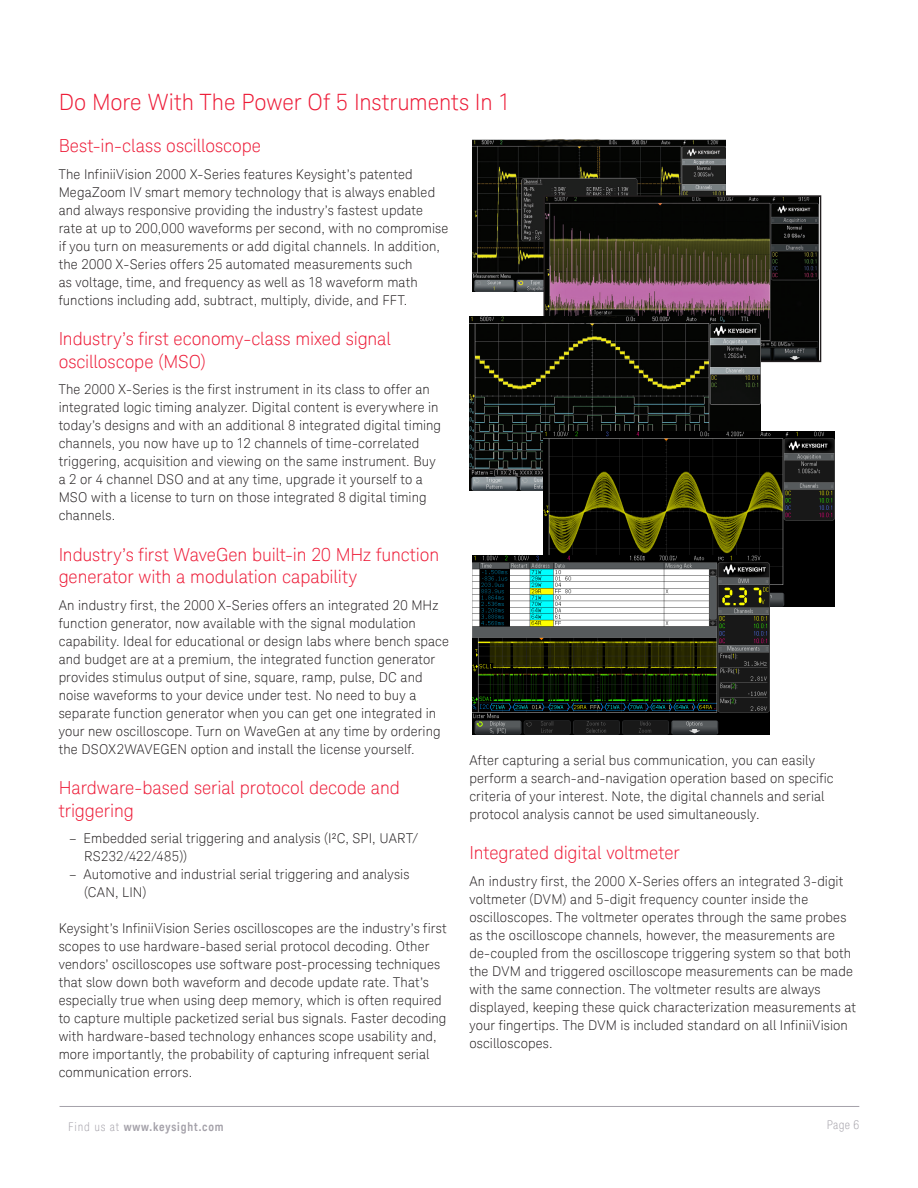
<style>
.page{position:relative;width:918px;height:1188px;background:#fff}
.page>*{position:absolute;margin:0;border:0;box-sizing:border-box;transform-origin:0 0}
.K_Heading_1{font:300 22.5px "Keysight Sans";letter-spacing:-.005em;color:#ed1a36}
.K_Heading_2{font:300 18px/22.5px "Keysight Sans";letter-spacing:-.005em;color:#ed1a36}
.K_Body_Text{font:300 13.5px/18px "Keysight Sans";letter-spacing:.01em;color:#231f20}
.t1{font:700 12px "Keysight Sans Condensed";letter-spacing:.07em;color:#a4a1a9}
.t2{font:300 condensed 12px "Keysight Sans";color:#a4a1a9}
.s1{font-family:"Keysight Sans";font-weight:300;font-stretch:condensed}
</style>
<div class="page">
<hr style="left:60px;top:1106px;width:799px;height:1px;background:#a4a1a9">
<img style="left:472px;top:139px;width:253px;height:152px">
<svg style="left:543px;top:195px;width:279px;height:168px;background:#392d2c"></svg>
<img style="left:469px;top:316px;width:291px;height:175px">
<img style="left:543px;top:432px;width:291px;height:174px">
<img style="left:472px;top:556px;width:298px;height:178px">
<p class="K_Heading_1" style="left:59px;top:89px;width:454px">Do More With The Power Of 5 Instruments In 1</p>
<p class="K_Heading_2" style="left:59px;top:135px;width:204px">Best-in-class oscilloscope</p>
<p class="K_Body_Text" style="left:59px;top:165px;width:391px">The InfiniiVision 2000 X-Series features Keysight’s patented MegaZoom IV smart memory technology that is always enabled and always responsive providing the industry’s fastest update rate at up to 200,000 waveforms per second, with no compromise if you turn on measurements or add digital channels. In addition, the 2000 X-Series offers 25 automated measurements such<br>as voltage, time, and frequency as well as 18 waveform math functions including add, subtract, multiply, divide, and FFT.</p>
<p class="K_Heading_2" style="left:59px;top:328px;width:334px">Industry’s first economy-class mixed signal oscilloscope (MSO)</p>
<p class="K_Body_Text" style="left:59px;top:381px;width:384px">The 2000 X-Series is the first instrument in its class to offer an integrated logic timing analyzer. Digital content is everywhere in today’s designs and with an additional 8 integrated digital timing channels, you now have up to 12 channels of time-correlated triggering, acquisition and viewing on the same instrument. Buy a 2 or 4 channel DSO and at any time, upgrade it yourself to a MSO with a license to turn on those integrated 8 digital timing channels.</p>
<p class="K_Heading_2" style="left:59px;top:543px;width:382px">Industry’s first WaveGen built-in 20 MHz function generator with a modulation capability</p>
<p class="K_Body_Text" style="left:59px;top:596px;width:392px">An industry first, the 2000 X-Series offers an integrated 20 MHz function generator, now available with the signal modulation capability. Ideal for educational or design labs where bench space and budget are at a premium, the integrated function generator provides stimulus output of sine, square, ramp, pulse, DC and noise waveforms to your device under test. No need to buy a separate function generator when you can get one integrated in your new oscilloscope. Turn on WaveGen at any time by ordering the DSOX2WAVEGEN option and install the license yourself.</p>
<p class="K_Heading_2" style="left:59px;top:777px;width:343px">Hardware-based serial protocol decode and triggering</p>
<p class="K_Body_Text" style="left:84px;top:830px;width:335px;text-indent:-15px">– Embedded serial triggering and analysis (I²C, SPI, UART/<br>RS232/422/485))</p>
<p class="K_Body_Text" style="left:84px;top:866px;width:327px;text-indent:-15px">– Automotive and industrial serial triggering and analysis (CAN, LIN)</p>
<p class="K_Body_Text" style="left:59px;top:920px;width:390px">Keysight’s InfiniiVision Series oscilloscopes are the industry’s first scopes to use hardware-based serial protocol decoding. Other vendors’ oscilloscopes use software post-processing techniques that slow down both waveform and decode update rate. That’s especially true when using deep memory, which is often required to capture multiple packetized serial bus signals. Faster decoding with hardware-based technology enhances scope usability and, more importantly, the probability of capturing infrequent serial communication errors.</p>
<p class="K_Body_Text" style="left:469px;top:751px;width:366px">After capturing a serial bus communication, you can easily perform a search-and-navigation operation based on specific criteria of your interest. Note, the digital channels and serial protocol analysis cannot be used simultaneously.</p>
<p class="K_Heading_2" style="left:469px;top:842px;width:212px">Integrated digital voltmeter</p>
<p class="K_Body_Text" style="left:469px;top:872px;width:388px">An industry first, the 2000 X-Series offers an integrated 3-digit voltmeter (DVM) and 5-digit frequency counter inside the oscilloscopes. The voltmeter operates through the same probes as the oscilloscope channels, however, the measurements are de-coupled from the oscilloscope triggering system so that both the DVM and triggered oscilloscope measurements can be made with the same connection. The voltmeter results are always displayed, keeping these quick characterization measurements at your fingertips. The DVM is included standard on all InfiniiVision oscilloscopes.</p>
<p class="t1" style="left:68px;top:1119px;width:157px"><span class="s1">Find us at</span> www.keysight.com</p>
<p class="t2" style="left:827px;top:1117px;width:34px">Page 6</p>
</div>
